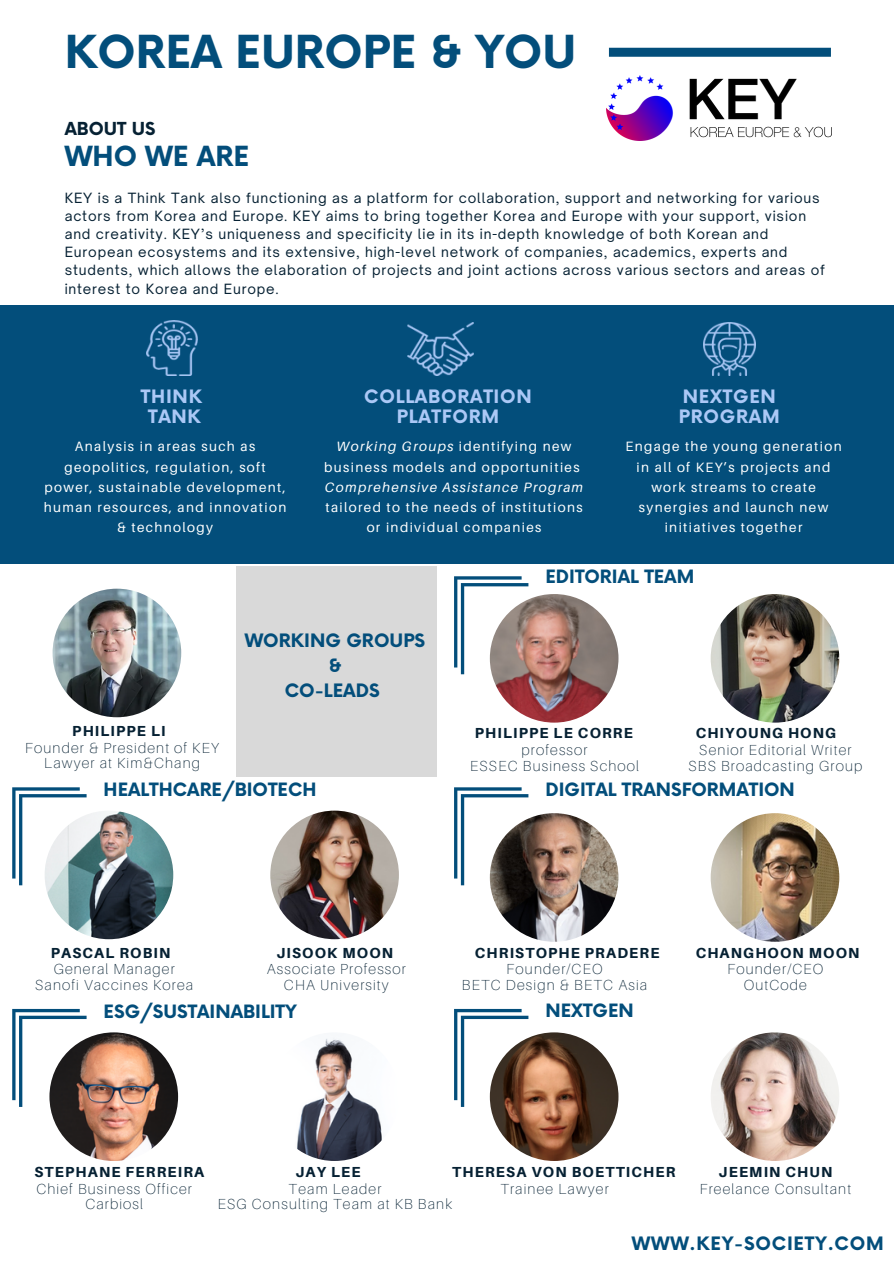
<style>
.page{position:relative;width:894px;height:1264px;background:#fff}
.page>*{position:absolute;margin:0;border:0;box-sizing:border-box;transform-origin:0 0}
.t1{font:700 44.25px "Now";color:#034e7b}
.t2{font:700 27px "Now";color:#034e7b}
.t3{font:700 18px/20.2px "Now";letter-spacing:.04em;color:#abc8f6;text-align:center}
.t4{font:700 18px/24.8px "Now";color:#034e7b;text-align:center}
.t5{font:700 18px "Now";letter-spacing:.04em;color:#034e7b}
.t6{font:700 17.85px "Now";color:#034e7b}
.t7{font:700 17.4px "Now";color:#062133}
.t8{font:100 14.55px/15.8px "Aileron";letter-spacing:.08em;color:#062133;text-align:center}
.t9{font:800 14.55px "Aileron";letter-spacing:.08em;color:#062133}
.t10{font:13.5px/18px "Open Sauce One";letter-spacing:.06em;color:#062133}
.t11{font:13.5px/20.2px "Aileron";letter-spacing:.1em;color:#fff;text-align:center}
.t12{font:italic 13.5px "Aileron";letter-spacing:.1em;color:#fff}
.s1{font-style:italic}
</style>
<div class="page">
<div style="left:236px;top:566px;width:200px;height:210px;background:#d9d9d9"></div>
<div style="left:0;top:305px;width:893px;height:259px;background:#034e7b"></div>
<div style="left:608px;top:48px;width:222px;height:9px;background:#034e7b"></div>
<img style="left:146px;top:320px;width:52px;height:55px">
<img style="left:407px;top:323px;width:67px;height:52px">
<img style="left:703px;top:323px;width:51px;height:52px">
<img style="left:489px;top:594px;width:129px;height:128px;border-radius:50%">
<img style="left:710px;top:594px;width:129px;height:128px;border-radius:50%">
<img style="left:489px;top:1032px;width:129px;height:128px;border-radius:50%">
<img style="left:710px;top:1032px;width:129px;height:128px;border-radius:50%">
<img style="left:49px;top:1032px;width:129px;height:128px;border-radius:50%">
<img style="left:270px;top:1032px;width:129px;height:128px;border-radius:50%">
<img style="left:489px;top:813px;width:129px;height:128px;border-radius:50%">
<img style="left:710px;top:813px;width:129px;height:128px;border-radius:50%">
<img style="left:45px;top:810px;width:128px;height:129px;border-radius:50%">
<img style="left:270px;top:810px;width:129px;height:129px;border-radius:50%">
<img style="left:606px;top:75px;width:224px;height:66px">
<img style="left:53px;top:588px;width:128px;height:129px;border-radius:50%">
<svg style="left:12px;top:787px;width:75px;height:98px"></svg>
<svg style="left:12px;top:1008px;width:75px;height:98px"></svg>
<svg style="left:454px;top:787px;width:74px;height:98px"></svg>
<svg style="left:454px;top:1008px;width:74px;height:98px"></svg>
<svg style="left:454px;top:576px;width:74px;height:98px"></svg>
<h1 class="t1" style="left:65px;top:28px;width:513px">KOREA EUROPE &amp; YOU</h1>
<p class="t7" style="left:65px;top:119px;width:92px">ABOUT US</p>
<h2 class="t2" style="left:65px;top:141px;width:186px">WHO WE ARE</h2>
<p class="t10" style="left:65px;top:189px;width:761px">KEY is a Think Tank also functioning as a platform for collaboration, support and networking for various actors from Korea and Europe. KEY aims to bring together Korea and Europe with your support, vision and creativity. KEY’s uniqueness and specificity lie in its in-depth knowledge of both Korean and European ecosystems and its extensive, high-level network of companies, academics, experts and students, which allows the elaboration of projects and joint actions across various sectors and areas of interest to Korea and Europe.</p>
<h3 class="t3" style="left:141px;top:387px;width:62px">THINK<br>TANK</h3>
<h3 class="t3" style="left:364px;top:387px;width:169px">COLLABORATION<br>PLATFORM</h3>
<p class="t11" style="left:44px;top:436px;width:244px">Analysis in areas such as geopolitics, regulation, soft power, sustainable development, human resources, and innovation &amp; technology</p>
<p class="t11" style="left:324px;top:436px;width:257px"><span class="s1">Working Groups</span> identifying new business models and opportunities</p>
<p class="t12" style="left:325px;top:479px;width:260px">Comprehensive Assistance Program</p>
<p class="t11" style="left:325px;top:497px;width:258px">tailored to the needs of institutions or individual companies</p>
<h3 class="t3" style="left:678px;top:387px;width:102px;text-align:left">NEXTGEN<br>PROGRAM</h3>
<p class="t11" style="left:625px;top:436px;width:218px">Engage the young generation in all of KEY’s projects and work streams to create synergies and launch new initiatives together</p>
<p class="t9" style="left:72px;top:721px;width:95px">PHILIPPE LI</p>
<p class="t8" style="left:25px;top:739px;width:195px">Founder &amp; President of KEY<br>Lawyer at Kim&amp;Chang</p>
<h3 class="t4" style="left:245px;top:629px;width:182px">WORKING GROUPS &amp;<br>CO-LEADS</h3>
<h3 class="t6" style="left:545px;top:566px;width:150px">EDITORIAL TEAM</h3>
<p class="t9" style="left:474px;top:724px;width:159px">PHILIPPE LE CORRE</p>
<p class="t8" style="left:470px;top:742px;width:170px">professor<br>ESSEC Business School</p>
<p class="t9" style="left:695px;top:724px;width:142px">CHIYOUNG HONG</p>
<p class="t8" style="left:688px;top:742px;width:175px">Senior Editorial Writer<br>SBS Broadcasting Group</p>
<h3 class="t6" style="left:104px;top:780px;width:214px">HEALTHCARE/BIOTECH</h3>
<h3 class="t6" style="left:545px;top:780px;width:251px">DIGITAL TRANSFORMATION</h3>
<p class="t9" style="left:51px;top:943px;width:121px">PASCAL ROBIN</p>
<p class="t8" style="left:35px;top:961px;width:160px">General Manager<br>Sanofi Vaccines Korea</p>
<p class="t9" style="left:276px;top:943px;width:118px">JISOOK MOON</p>
<p class="t8" style="left:266px;top:961px;width:141px">Associate Professor<br>CHA University</p>
<p class="t9" style="left:474px;top:943px;width:186px">CHRISTOPHE PRADERE</p>
<p class="t8" style="left:461px;top:961px;width:187px">Founder/CEO<br>BETC Design &amp; BETC Asia</p>
<h3 class="t6" style="left:104px;top:1002px;width:195px">ESG/SUSTAINABILITY</h3>
<h3 class="t6" style="left:545px;top:1001px;width:90px">NEXTGEN</h3>
<p class="t9" style="left:695px;top:943px;width:165px">CHANGHOON MOON</p>
<p class="t8" style="left:727px;top:961px;width:97px">Founder/CEO<br>OutCode</p>
<p class="t9" style="left:34px;top:1162px;width:171px">STEPHANE FERREIRA</p>
<p class="t8" style="left:36px;top:1180px;width:157px">Chief Business Officer<br>Carbiosl</p>
<p class="t9" style="left:452px;top:1162px;width:225px">THERESA VON BOETTICHER</p>
<p class="t8" style="left:500px;top:1180px;width:110px">Trainee Lawyer</p>
<p class="t9" style="left:295px;top:1162px;width:67px">JAY LEE</p>
<p class="t8" style="left:218px;top:1180px;width:236px">Team Leader<br>ESG Consulting Team at KB Bank</p>
<p class="t9" style="left:718px;top:1162px;width:115px">JEEMIN CHUN</p>
<p class="t8" style="left:699px;top:1180px;width:153px">Freelance Consultant</p>
<h3 class="t5" style="left:631px;top:1233px;width:253px">WWW.KEY-SOCIETY.COM</h3>
</div>
